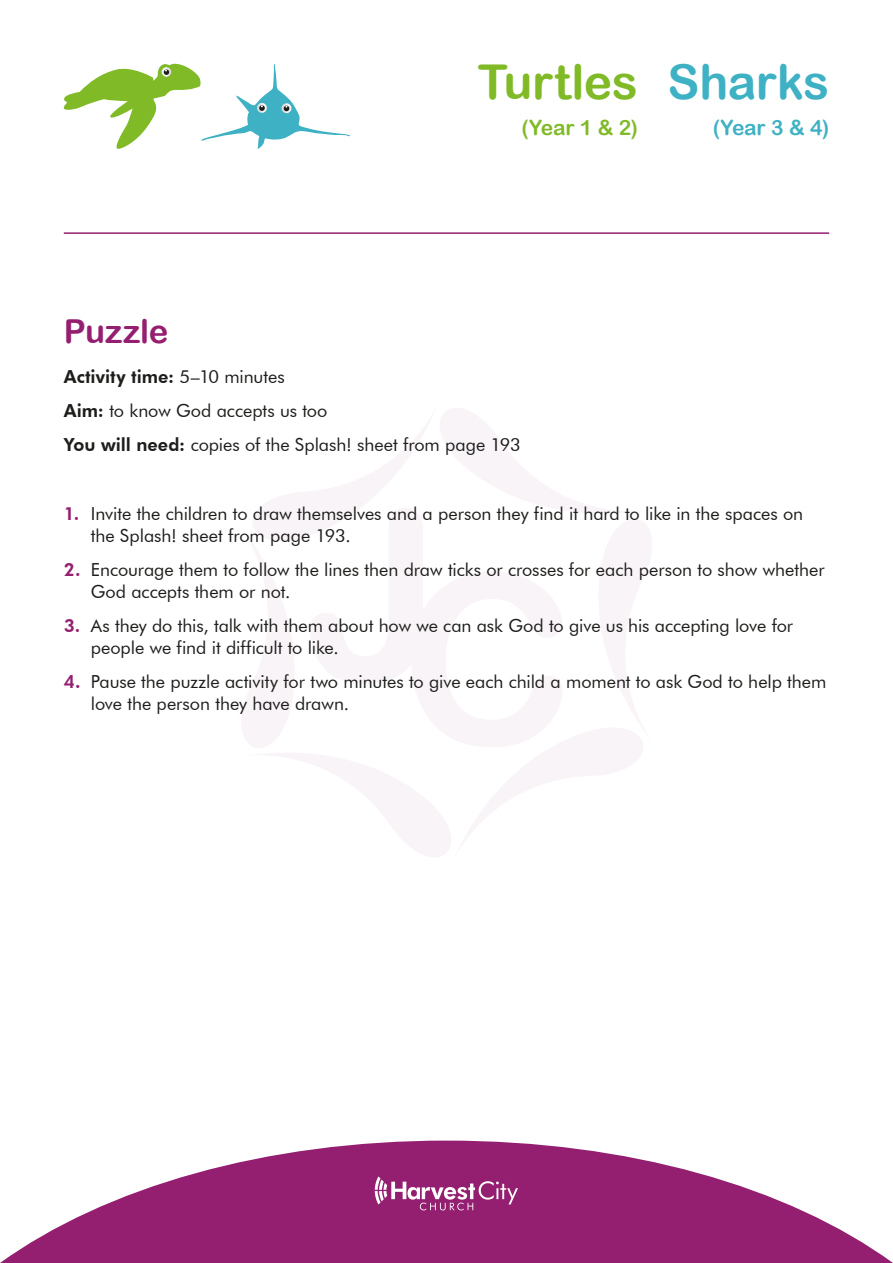
<style>
.page{position:relative;width:893px;height:1263px;background:#fff}
.page>*{position:absolute;margin:0;border:0;box-sizing:border-box;transform-origin:0 0}
.t1{font:48px "Arial Rounded MT Bold";letter-spacing:-.01em;color:#80ba27}
.t2{font:48px "Arial Rounded MT Bold";letter-spacing:-.01em;color:#3eb1c4}
.t3{font:33px "Arial Rounded MT Bold";letter-spacing:-.005em;color:#941e70}
.t4{font:21px "Arial Rounded MT Bold";color:#80ba27}
.t5{font:21px "Arial Rounded MT Bold";color:#3eb1c4}
.t6{font:18px/21.6px "Futura BT";letter-spacing:-.005em;color:#1d1d1b}
.s1{font-weight:800}
.s2{font-weight:800;color:#941e70}
</style>
<div class="page">
<svg style="left:242px;top:408px;width:410px;height:449px"></svg>
<svg style="left:310px;top:508px;width:253px;height:239px"></svg>
<svg style="left:0;top:1140px;width:893px;height:123px;fill:#941e70"></svg>
<svg style="left:375px;top:1176px;width:143px;height:34px;background:#ab4f8f"></svg>
<hr style="left:64px;top:232px;width:765px;height:2px;background:#941e70">
<svg style="left:63px;top:63px;width:287px;height:86px"></svg>
<h1 class="t1" style="left:478px;top:53px;width:161px">Turtles</h1>
<p class="t4" style="left:522px;top:115px;width:118px">(Year 1 &amp; 2)</p>
<h1 class="t2" style="left:668px;top:53px;width:163px">Sharks</h1>
<p class="t5" style="left:713px;top:115px;width:118px">(Year 3 &amp; 4)</p>
<h2 class="t3" style="left:64px;top:312px;width:106px">Puzzle</h2>
<p class="t6" style="left:64px;top:359px;width:458px;line-height:34.3px"><span class="s1">Activity time:</span> 5–10 minutes<br><span class="s1">Aim:</span> to know God accepts us too<br><span class="s1">You will need:</span> copies of the Splash! sheet from page 193</p>
<p class="t6" style="left:91px;top:503px;width:714px;text-indent:-27px"><span class="s2">1.</span> Invite the children to draw themselves and a person they find it hard to like in the spaces on the Splash! sheet from page 193.</p>
<p class="t6" style="left:91px;top:559px;width:735px;text-indent:-27px"><span class="s2">2.</span> Encourage them to follow the lines then draw ticks or crosses for each person to show whether<br>God accepts them or not.</p>
<p class="t6" style="left:91px;top:615px;width:704px;text-indent:-27px"><span class="s2">3.</span> As they do this, talk with them about how we can ask God to give us his accepting love for people we find it difficult to like.</p>
<p class="t6" style="left:91px;top:670px;width:737px;text-indent:-27px"><span class="s2">4.</span> Pause the puzzle activity for two minutes to give each child a moment to ask God to help them love the person they have drawn.</p>
</div>
